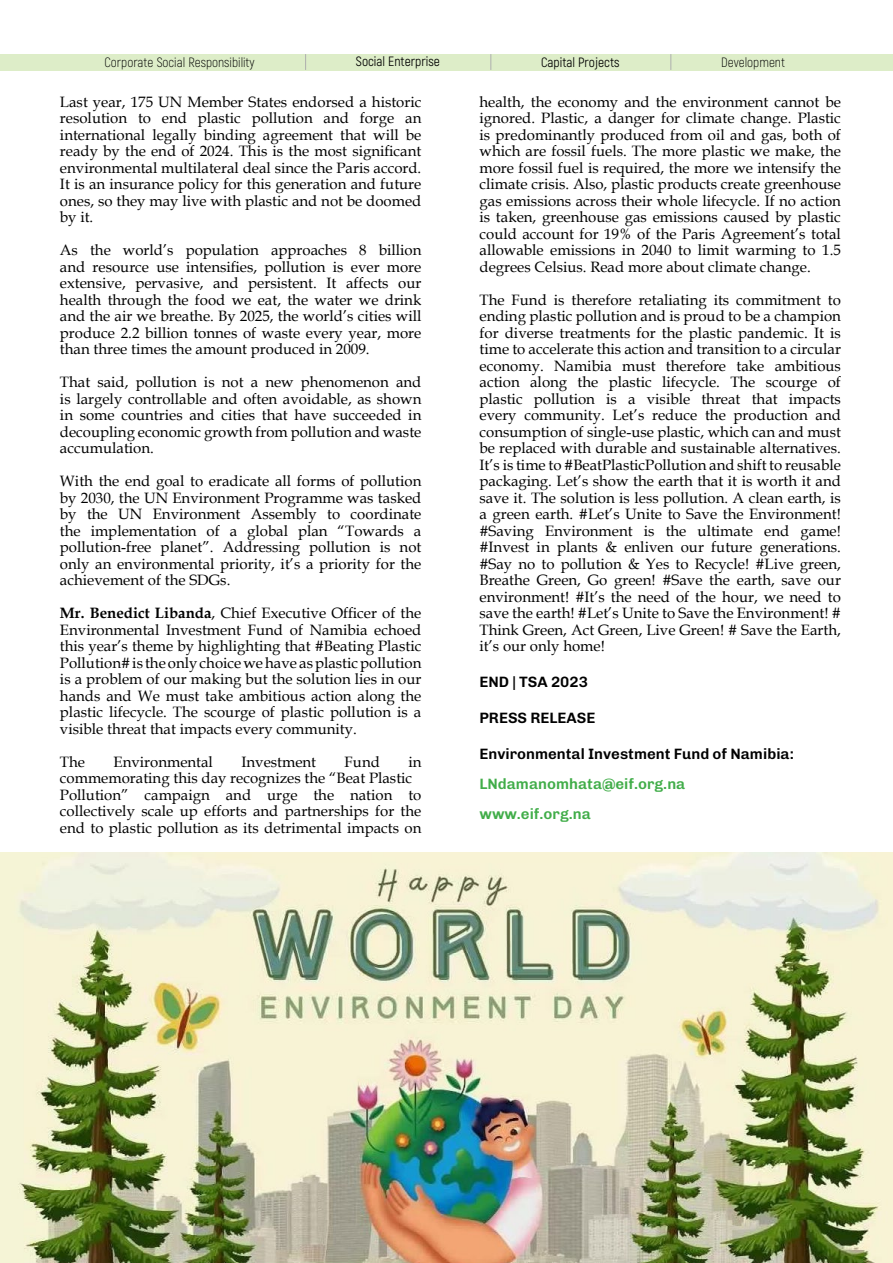
<style>
.page{position:relative;width:893px;height:1263px;background:#fff}
.page>*{position:absolute;margin:0;border:0;box-sizing:border-box;transform-origin:0 0}
.t1{font:15px/16.5px "Book Antiqua";color:#000101;text-align:justify}
.t2{font:600 15px "Chivo";color:#000}
.t3{font:600 15px/30px "Chivo";color:#41ad49}
.t4{font:300 13.5px "Akrobat";color:#000}
.t5{font:13.5px "Akrobat";color:#000}
.s1{font-weight:700}
</style>
<div class="page">
<div style="left:0;top:54px;width:893px;height:17px;background:#ddedc8"></div>
<svg style="left:305px;top:54px;width:1px;height:16px"></svg>
<svg style="left:490px;top:54px;width:1px;height:16px"></svg>
<svg style="left:670px;top:54px;width:1px;height:16px"></svg>
<img style="left:0;top:853px;width:893px;height:410px">
<p class="t4" style="left:104px;top:54px;width:152px">Corporate Social Responsibility</p>
<p class="t5" style="left:356px;top:54px;width:86px">Social Enterprise</p>
<p class="t5" style="left:541px;top:55px;width:80px">Capital Projects</p>
<p class="t4" style="left:721px;top:54px;width:65px">Development</p>
<p class="t1" style="left:60px;top:93px;width:363px">Last year, 175 UN Member States endorsed a historic resolution to end plastic pollution and forge an international legally binding agreement that will be ready by the end of 2024. This is the most significant environmental multilateral deal since the Paris accord.<br>It is an insurance policy for this generation and future ones, so they may live with plastic and not be doomed by it.</p>
<p class="t1" style="left:60px;top:241px;width:363px">As the world’s population approaches 8 billion and resource use intensifies, pollution is ever more extensive, pervasive, and persistent. It affects our health through the food we eat, the water we drink and the air we breathe. By 2025, the world’s cities will produce 2.2 billion tonnes of waste every year, more than three times the amount produced in 2009.</p>
<p class="t1" style="left:60px;top:373px;width:363px">That said, pollution is not a new phenomenon and is largely controllable and often avoidable, as shown in some countries and cities that have succeeded in decoupling economic growth from pollution and waste accumulation.</p>
<p class="t1" style="left:60px;top:472px;width:363px">With the end goal to eradicate all forms of pollution by 2030, the UN Environment Programme was tasked by the UN Environment Assembly to coordinate the implementation of a global plan “Towards a pollution-free planet”. Addressing pollution is not only an environmental priority, it’s a priority for the achievement of the SDGs.</p>
<p class="t1" style="left:60px;top:604px;width:363px"><span class="s1">Mr. Benedict Libanda</span>, Chief Executive Officer of the Environmental Investment Fund of Namibia echoed this year’s theme by highlighting that #Beating Plastic Pollution# is the only choice we have as plastic pollution is a problem of our making but the solution lies in our hands and We must take ambitious action along the plastic lifecycle. The scourge of plastic pollution is a visible threat that impacts every community.</p>
<p class="t1" style="left:60px;top:753px;width:27px">The</p>
<p class="t1" style="left:114px;top:753px;width:101px">Environmental</p>
<p class="t1" style="left:241px;top:753px;width:76px">Investment</p>
<p class="t1" style="left:345px;top:753px;width:37px">Fund</p>
<p class="t1" style="left:479px;top:93px;width:363px">health, the economy and the environment cannot be ignored. Plastic, a danger for climate change. Plastic is predominantly produced from oil and gas, both of which are fossil fuels. The more plastic we make, the more fossil fuel is required, the more we intensify the climate crisis. Also, plastic products create greenhouse gas emissions across their whole lifecycle. If no action is taken, greenhouse gas emissions caused by plastic could account for 19% of the Paris Agreement’s total allowable emissions in 2040 to limit warming to 1.5 degrees Celsius. Read more about climate change.</p>
<p class="t1" style="left:479px;top:291px;width:363px">The Fund is therefore retaliating its commitment to ending plastic pollution and is proud to be a champion for diverse treatments for the plastic pandemic. It is time to accelerate this action and transition to a circular economy. Namibia must therefore take ambitious action along the plastic lifecycle. The scourge of plastic pollution is a visible threat that impacts every community. Let’s reduce the production and consumption of single-use plastic, which can and must be replaced with durable and sustainable alternatives.<br>It’s is time to #BeatPlasticPollution and shift to reusable packaging. Let’s show the earth that it is worth it and save it. The solution is less pollution. A clean earth, is a green earth. #Let’s Unite to Save the Environment! #Saving Environment is the ultimate end game! #Invest in plants &amp; enliven our future generations. #Say no to pollution &amp; Yes to Recycle! #Live green, Breathe Green, Go green! #Save the earth, save our environment! #It’s the need of the hour, we need to save the earth! #Let’s Unite to Save the Environment! # Think Green, Act Green, Live Green! # Save the Earth, it’s our only home!</p>
<p class="t2" style="left:479px;top:671px;width:110px">END | TSA 2023</p>
<p class="t2" style="left:479px;top:707px;width:117px">PRESS RELEASE</p>
<p class="t2" style="left:479px;top:743px;width:316px">Environmental Investment Fund of Namibia:</p>
<p class="t3" style="left:479px;top:768px;width:207px">LNdamanomhata@eif.org.na www.eif.org.na</p>
<p class="t1" style="left:60px;top:753px;width:363px;text-align:left;text-indent:348px">in commemorating this day recognizes the “Beat Plastic Pollution” campaign and urge the nation to collectively scale up efforts and partnerships for the end to plastic pollution as its detrimental impacts on</p>
</div>
